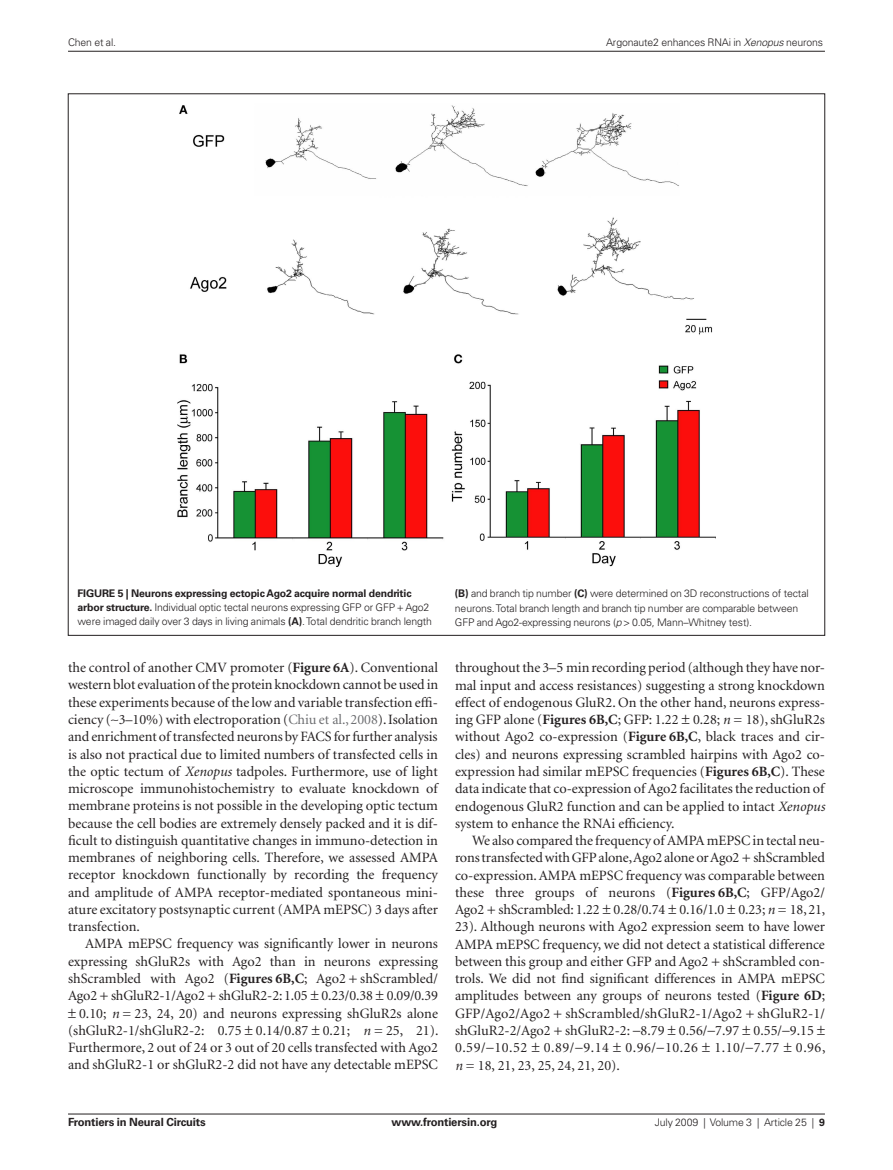
<style>
.page{position:relative;width:893px;height:1170px;background:#fff}
.page>*{position:absolute;margin:0;border:0;box-sizing:border-box;transform-origin:0 0}
.t1{font:14.25px/17.2px "Minion";color:#231f20;text-align:justify}
.t2{font:700 11.25px "Univers";letter-spacing:-.015em;color:#231f20}
.t3{font:300 10.5px/14.2px "Univers";letter-spacing:-.015em;color:#231f20}
.s1{font-style:italic}
.s2{font-weight:700}
.s3{color:#6c6d70}
</style>
<div class="page">
<hr style="left:68px;top:51px;width:757px;height:1px;background:#231f20">
<hr style="left:68px;top:1113px;width:757px;height:1px;background:#231f20">
<img style="left:178px;top:105px;width:537px;height:462px">
<p class="t3" style="left:68px;top:35px;width:50px">Chen et al.</p>
<p class="t3" style="left:606px;top:35px;width:219px">Argonaute2 enhances RNAi in <span class="s1">Xenopus</span> neurons</p>
<p class="t3" style="left:78px;top:586px;width:356px"><span class="s2">Figure 5 | Neurons expressing ectopic Ago2 acquire normal dendritic arbor structure.</span> Individual optic tectal neurons expressing GFP or GFP Ago2 were imaged daily over 3 days in living animals <span class="s2">(A)</span>. Total dendritic branch length</p>
<p class="t3" style="left:455px;top:586px;width:355px"><span class="s2">(B)</span> and branch tip number <span class="s2">(C)</span> were determined on 3D reconstructions of tectal neurons. Total branch length and branch tip number are comparable between<br>GFP and Ago2-expressing neurons (<span class="s1">p</span> 0.05, Mann–Whitney test).</p>
<p class="t1" style="left:455px;top:659px;width:371px">throughout the 3–5 min recording period (although they have nor&shy;mal input and access resistances) suggesting a strong knockdown effect of endogenous GluR2. On the other hand, neurons express&shy;ing GFP alone (<span class="s2">Figures 6B,C</span>; GFP: 1.22 0.28; <span class="s1">n</span> = 18), shGluR2s without Ago2 co-expression (<span class="s2">Figure 6B,C</span>, black traces and cir&shy;cles) and neurons expressing scrambled hairpins with Ago2 co&shy;expression had similar mEPSC frequencies (<span class="s2">Figures 6B,C</span>). These data indicate that co-expression of Ago2 facilitates the reduction of endogenous GluR2 function and can be applied to intact <span class="s1">Xenopus </span>system to enhance the RNAi efficiency.</p>
<p class="t1" style="left:455px;top:832px;width:372px;text-align:left;text-indent:17px">We also compared the frequency of AMPA mEPSC in tectal neu&shy;rons transfected with GFP alone, Ago2 alone or Ago2 shScrambled co-expression. AMPA mEPSC frequency was comparable between these three groups of neurons (<span class="s2">Figures 6B,C</span>; GFP/Ago2/ Ago2 shScrambled: 1.22 0.28/0.74 0.16/1.0 0.23; <span class="s1">n</span> = 18, 21, 23). Although neurons with Ago2 expression seem to have lower AMPA mEPSC frequency, we did not detect a statistical difference between this group and either GFP and Ago2 shScrambled con&shy;trols. We did not find significant differences in AMPA mEPSC amplitudes between any groups of neurons tested (<span class="s2">Figure 6D</span>; GFP/Ago2/Ago2 shScrambled/shGluR2-1/Ago2 shGluR2-1/ shGluR2-2/Ago2 shGluR2-2: −8.79 0.56/−7.97 0.55/−9.15<br>0.59/−10.52 0.89/−9.14 0.96/−10.26 1.10/−7.77 0.96, <span class="s1">n</span> = 18, 21, 23, 25, 24, 21, 20).</p>
<p class="t1" style="left:68px;top:659px;width:372px">the control of another CMV promoter (<span class="s2">Figure 6A</span>). Conventional western blot evaluation of the protein knockdown cannot be used in these experiments because of the low and variable transfection effi&shy;ciency (∼3–10%) with electroporation (<span class="s3">Chiu et al., 2008</span>). Isolation and enrichment of transfected neurons by FACS for further analysis is also not practical due to limited numbers of transfected cells in the optic tectum of <span class="s1">Xenopus</span> tadpoles. Furthermore, use of light microscope immunohistochemistry to evaluate knockdown of membrane proteins is not possible in the developing optic tectum because the cell bodies are extremely densely packed and it is dif&shy;ficult to distinguish quantitative changes in immuno-detection in membranes of neighboring cells. Therefore, we assessed AMPA receptor knockdown functionally by recording the frequency and amplitude of AMPA receptor-mediated spontaneous mini&shy;ature excitatory postsynaptic current (AMPA mEPSC) 3 days after transfection.</p>
<p class="t1" style="left:68px;top:935px;width:372px;text-align:right">AMPA mEPSC frequency was significantly lower in neurons expressing shGluR2s with Ago2 than in neurons expressing shScrambled with Ago2 (<span class="s2">Figures 6B,C</span>; Ago2 shScrambled/ Ago2 shGluR2-1/Ago2 shGluR2-2: 1.05 0.23/0.38 0.09/0.39<br>0.10; <span class="s1">n</span> = 23, 24, 20) and neurons expressing shGluR2s alone (shGluR2-1/shGluR2-2: 0.75 0.14/0.87 0.21; <span class="s1">n</span> = 25, 21).<br>Furthermore, 2 out of 24 or 3 out of 20 cells transfected with Ago2 and shGluR2-1 or shGluR2-2 did not have any detectable mEPSC</p>
<p class="t2" style="left:68px;top:1115px;width:139px">Frontiers in Neural Circuits</p>
<p class="t2" style="left:392px;top:1115px;width:107px">www.frontiersin.org</p>
<p class="t3" style="left:655px;top:1115px;width:171px">July 2009 | Volume 3 | Article 25 | <span class="s2">9</span></p>
</div>
